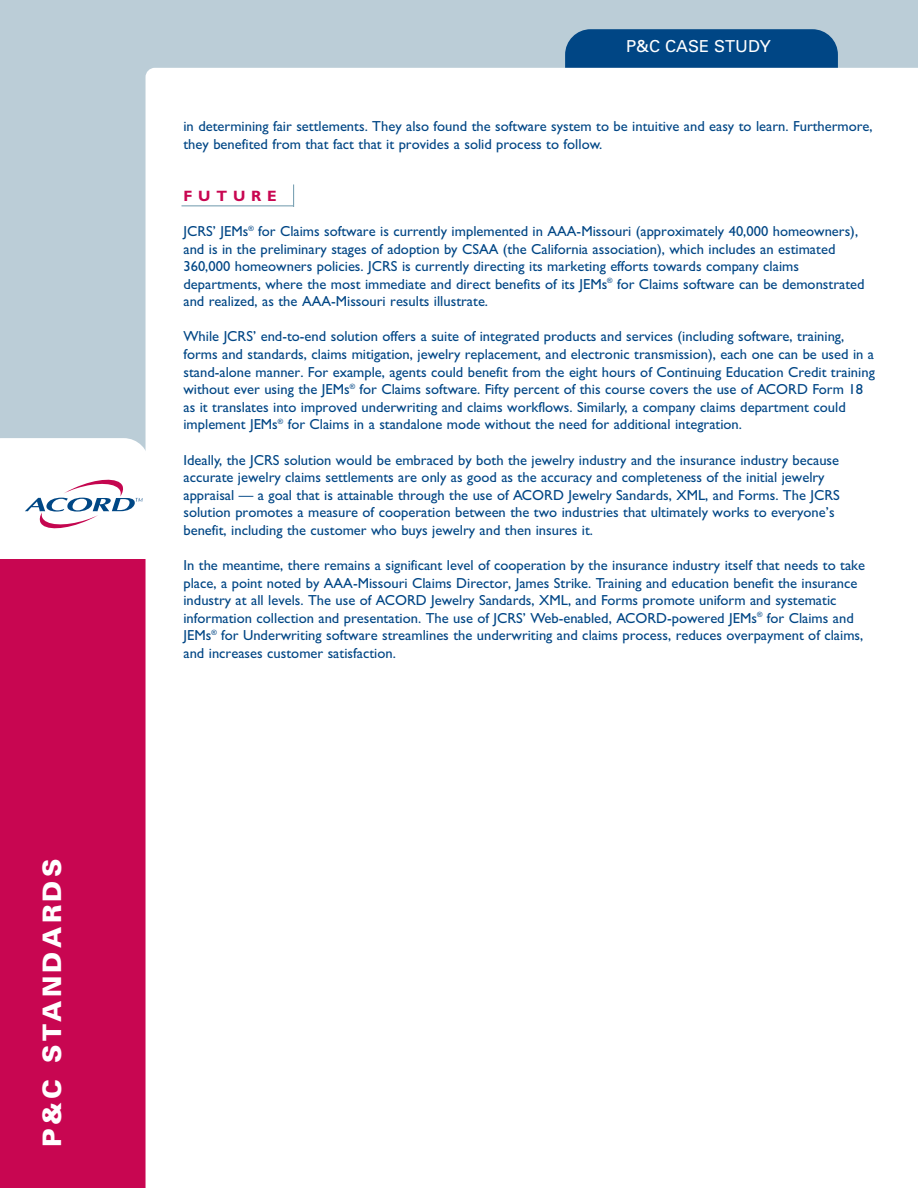
<style>
.page{position:relative;width:918px;height:1188px;background:#bbcdd7}
.page>*{position:absolute;margin:0;border:0;box-sizing:border-box;transform-origin:0 0}
.t1{font:900 25.5px "Univers";letter-spacing:.135em;color:#fff}
.t2{font:16.5px "Univers";color:#fff}
.t3{font:700 15px "Gentle Sans";letter-spacing:.385em;color:#c80651}
.t4{font:14.55px/17.5px "Gentle Sans";color:#004685}
</style>
<div class="page">
<div style="left:0;top:559px;width:148px;height:629px;background:#c80651"></div>
<svg style="left:0;top:438px;width:146px;height:212px"></svg>
<div style="left:565px;top:29px;width:273px;height:69px;background:#004685;border-radius:26px"></div>
<div style="left:146px;top:68px;width:772px;height:1120px;background:#fff"></div>
<div style="left:182px;top:119px;width:698px;height:1009px;background:#fff"></div>
<hr style="left:182px;top:206px;width:111px;height:1px;background:#6d98ac">
<svg style="left:293px;top:184px;width:1px;height:23px"></svg>
<h1 class="t1" style="left:43px;top:1147px;width:290px;rotate:-90deg">P&amp;C STANDARDS</h1>
<p class="t2" style="left:626px;top:40px;width:146px">P&amp;C CASE STUDY</p>
<p class="t4" style="left:183px;top:119px;width:691px">in determining fair settlements. They also found the software system to be intuitive and easy to learn. Furthermore, they benefited from that fact that it provides a solid process to follow.</p>
<p class="t3" style="left:183px;top:191px;width:95px">FUTURE</p>
<p class="t4" style="left:183px;top:224px;width:683px">JCRS’ JEMs<sup>®</sup> for Claims software is currently implemented in AAA-Missouri (approximately 40,000 homeowners), and is in the preliminary stages of adoption by CSAA (the California association), which includes an estimated 360,000 homeowners policies. JCRS is currently directing its marketing efforts towards company claims departments, where the most immediate and direct benefits of its JEMs<sup>®</sup> for Claims software can be demonstrated and realized, as the AAA-Missouri results illustrate.</p>
<p class="t4" style="left:183px;top:330px;width:693px">While JCRS’ end-to-end solution offers a suite of integrated products and services (including software, training, forms and standards, claims mitigation, jewelry replacement, and electronic transmission), each one can be used in a stand-alone manner. For example, agents could benefit from the eight hours of Continuing Education Credit training without ever using the JEMs<sup>®</sup> for Claims software. Fifty percent of this course covers the use of ACORD Form 18 as it translates into improved underwriting and claims workflows. Similarly, a company claims department could implement JEMs<sup>®</sup> for Claims in a standalone mode without the need for additional integration.</p>
<p class="t4" style="left:183px;top:453px;width:658px">Ideally, the JCRS solution would be embraced by both the jewelry industry and the insurance industry because accurate jewelry claims settlements are only as good as the accuracy and completeness of the initial jewelry appraisal — a goal that is attainable through the use of ACORD Jewelry Sandards, XML, and Forms. The JCRS solution promotes a measure of cooperation between the two industries that ultimately works to everyone’s benefit, including the customer who buys jewelry and then insures it.</p>
<p class="t4" style="left:183px;top:558px;width:683px">In the meantime, there remains a significant level of cooperation by the insurance industry itself that needs to take place, a point noted by AAA-Missouri Claims Director, James Strike. Training and education benefit the insurance industry at all levels. The use of ACORD Jewelry Sandards, XML, and Forms promote uniform and systematic information collection and presentation. The use of JCRS’ Web-enabled, ACORD-powered JEMs<sup>®</sup> for Claims and JEMs<sup>®</sup> for Underwriting software streamlines the underwriting and claims process, reduces overpayment of claims, and increases customer satisfaction.</p>
</div>
